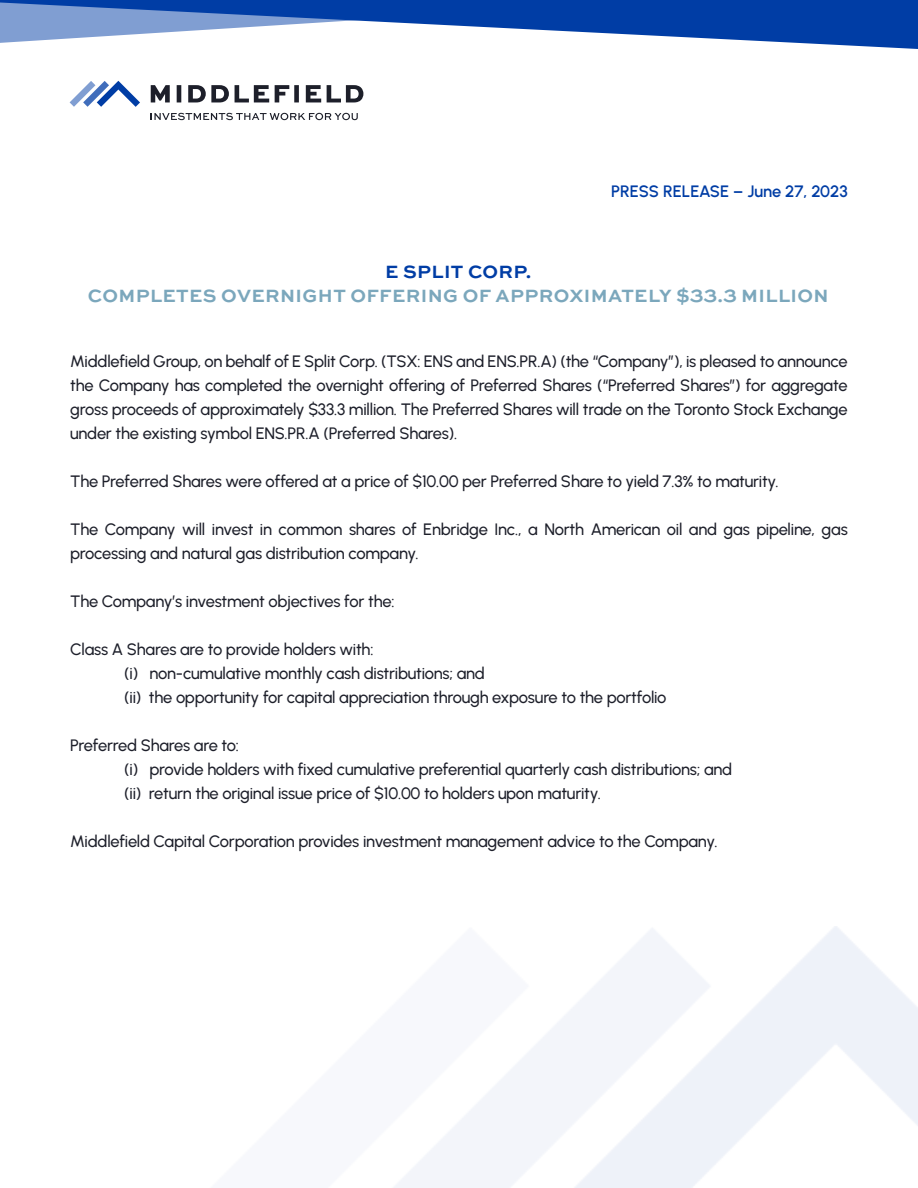
<style>
.page{position:relative;width:918px;height:1188px;background:#fff}
.page>*{position:absolute;margin:0;border:0;box-sizing:border-box;transform-origin:0 0}
.t1{font:700 18.75px "Sweet Sans Pro";letter-spacing:.02em;color:#7ba7bc}
.t2{font:700 18.75px "Sweet Sans Pro";letter-spacing:.02em;color:#003da5}
.t3{font:500 16.5px/24px "Urbanist";letter-spacing:-.015em;color:#1d1f2a;text-align:justify}
.t4{font:600 16.5px "Urbanist";color:#003da5}
</style>
<div class="page">
<svg style="left:0;top:0;width:918px;height:49px;fill:#003da5"></svg>
<svg style="left:70px;top:81px;width:70px;height:26px"></svg>
<svg style="left:151px;top:85px;width:212px;height:17px"></svg>
<svg style="left:151px;top:113px;width:207px;height:7px"></svg>
<p class="t4" style="left:611px;top:180px;width:238px">PRESS RELEASE – June 27, 2023</p>
<p class="t2" style="left:385px;top:257px;width:148px">E SPLIT CORP.</p>
<p class="t1" style="left:88px;top:281px;width:742px">COMPLETES OVERNIGHT OFFERING OF APPROXIMATELY $33.3 MILLION</p>
<p class="t3" style="left:70px;top:348px;width:779px">Middlefield Group, on behalf of E Split Corp. (TSX: ENS and ENS.PR.A) (the “Company”), is pleased to announce the Company has completed the overnight offering of Preferred Shares (“Preferred Shares”) for aggregate gross proceeds of approximately $33.3 million. The Preferred Shares will trade on the Toronto Stock Exchange under the existing symbol ENS.PR.A (Preferred Shares).</p>
<p class="t3" style="left:70px;top:468px;width:710px">The Preferred Shares were offered at a price of $10.00 per Preferred Share to yield 7.3% to maturity.</p>
<p class="t3" style="left:70px;top:516px;width:779px">The Company will invest in common shares of Enbridge Inc., a North American oil and gas pipeline, gas processing and natural gas distribution company.</p>
<p class="t3" style="left:70px;top:588px;width:326px">The Company’s investment objectives for the:</p>
<p class="t3" style="left:70px;top:636px;width:305px">Class A Shares are to provide holders with:</p>
<p class="t3" style="left:124px;top:660px;width:362px">(i) non-cumulative monthly cash distributions; and</p>
<p class="t3" style="left:124px;top:684px;width:544px">(ii) the opportunity for capital appreciation through exposure to the portfolio</p>
<p class="t3" style="left:70px;top:732px;width:170px">Preferred Shares are to:</p>
<p class="t3" style="left:124px;top:756px;width:609px">(i) provide holders with fixed cumulative preferential quarterly cash distributions; and</p>
<p class="t3" style="left:124px;top:780px;width:478px">(ii) return the original issue price of $10.00 to holders upon maturity.</p>
<p class="t3" style="left:70px;top:828px;width:649px">Middlefield Capital Corporation provides investment management advice to the Company.</p>
</div>
